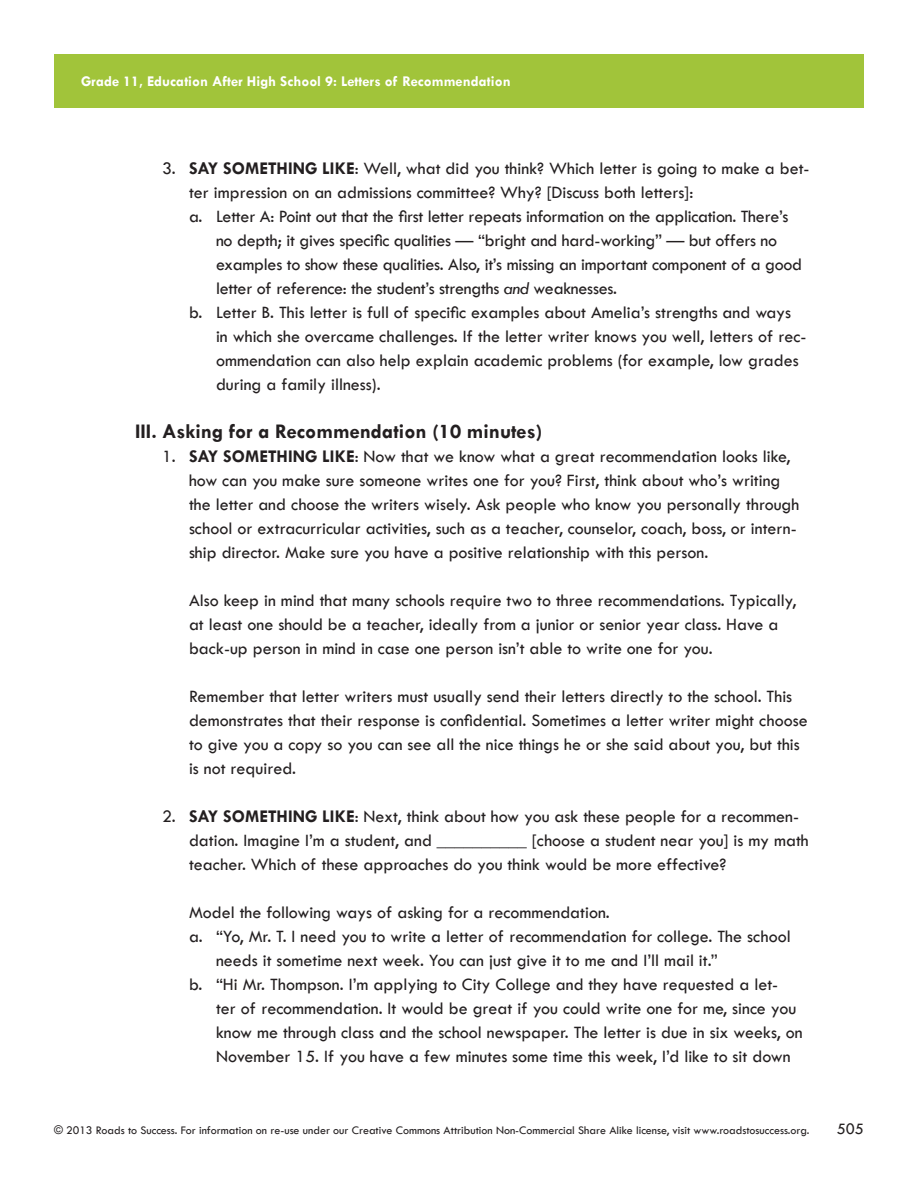
<style>
.page{position:relative;width:918px;height:1188px;background:#fff}
.page>*{position:absolute;margin:0;border:0;box-sizing:border-box;transform-origin:0 0}
.A_NumberListRoman{font:700 21px "Tw Cen";color:#231f20}
.A_Bullet{font:500 18px/24px "Tw Cen";color:#231f20}
.A_Text{font:500 18px/24px "Tw Cen";color:#231f20}
.A_NumberList1{font:500 18px/24px "Tw Cen";color:#231f20}
.A_NumberList2{font:500 18px/24px "Tw Cen";color:#231f20}
.Lesson_Front_Page_Te{font:500 16.5px "Tw Cen";color:#231f20}
.t1{font:700 15px "Tw Cen";color:#fff}
.t2{font:500 12px "Tw Cen";color:#231f20}
.s1{font-weight:700}
.s2{font-style:italic}
</style>
<div class="page">
<div style="left:54px;top:54px;width:810px;height:54px;background:#a1c43a"></div>
<p class="t1" style="left:81px;top:72px;width:431px">Grade 11, Education After High School 9: Letters of Recommendation</p>
<p class="A_NumberList2" style="left:189px;top:157px;width:622px;text-indent:-27px">3. <span class="s1">SAY SOMETHING LIKE</span>: Well, what did you think? Which letter is going to make a bet&shy;ter impression on an admissions committee? Why? [Discuss both letters]:</p>
<p class="A_Bullet" style="left:216px;top:205px;width:588px;text-indent:-27px">a. Letter A: Point out that the first letter repeats information on the application. There’s no depth; it gives specific qualities — “bright and hard-working” — but offers no examples to show these qualities. Also, it’s missing an important component of a good letter of reference: the student’s strengths <span class="s2">and</span> weaknesses.</p>
<p class="A_Bullet" style="left:216px;top:301px;width:592px;text-indent:-27px">b. Letter B. This letter is full of specific examples about Amelia’s strengths and ways in which she overcame challenges. If the letter writer knows you well, letters of rec&shy;ommendation can also help explain academic problems (for example, low grades during a family illness).</p>
<p class="A_NumberListRoman" style="left:135px;top:419px;width:409px">III. Asking for a Recommendation (10 minutes)</p>
<p class="A_NumberList1" style="left:189px;top:445px;width:612px;text-indent:-27px">1. <span class="s1">SAY SOMETHING LIKE</span>: Now that we know what a great recommendation looks like, how can you make sure someone writes one for you? First, think about who’s writing the letter and choose the writers wisely. Ask people who know you personally through school or extracurricular activities, such as a teacher, counselor, coach, boss, or intern&shy;ship director. Make sure you have a positive relationship with this person.</p>
<p class="A_Text" style="left:189px;top:589px;width:609px">Also keep in mind that many schools require two to three recommendations. Typically, at least one should be a teacher, ideally from a junior or senior year class. Have a back-up person in mind in case one person isn’t able to write one for you.</p>
<p class="A_Text" style="left:189px;top:685px;width:620px">Remember that letter writers must usually send their letters directly to the school. This demonstrates that their response is confidential. Sometimes a letter writer might choose to give you a copy so you can see all the nice things he or she said about you, but this is not required.</p>
<p class="A_NumberList2" style="left:189px;top:805px;width:621px;text-indent:-27px">2. <span class="s1">SAY SOMETHING LIKE</span>: Next, think about how you ask these people for a recommen&shy;dation. Imagine I’m a student, and __________ [choose a student near you] is my math teacher. Which of these approaches do you think would be more effective?</p>
<p class="A_Text" style="left:189px;top:901px;width:422px">Model the following ways of asking for a recommendation.</p>
<p class="A_Bullet" style="left:216px;top:925px;width:576px;text-indent:-27px">a. “Yo, Mr. T. I need you to write a letter of recommendation for college. The school needs it sometime next week. You can just give it to me and I’ll mail it.”</p>
<p class="A_Bullet" style="left:216px;top:973px;width:588px;text-indent:-27px">b. “Hi Mr. Thompson. I’m applying to City College and they have requested a let-<br>ter of recommendation. It would be great if you could write one for me, since you know me through class and the school newspaper. The letter is due in six weeks, on November 15. If you have a few minutes some time this week, I’d like to sit down</p>
<p class="t2" style="left:54px;top:1123px;width:757px">© 2013 Roads to Success. For information on re-use under our Creative Commons Attribution Non-Commercial Share Alike license, visit www.roadstosuccess.org.</p>
<p class="Lesson_Front_Page_Te" style="left:837px;top:1119px;width:29px">505</p>
</div>
